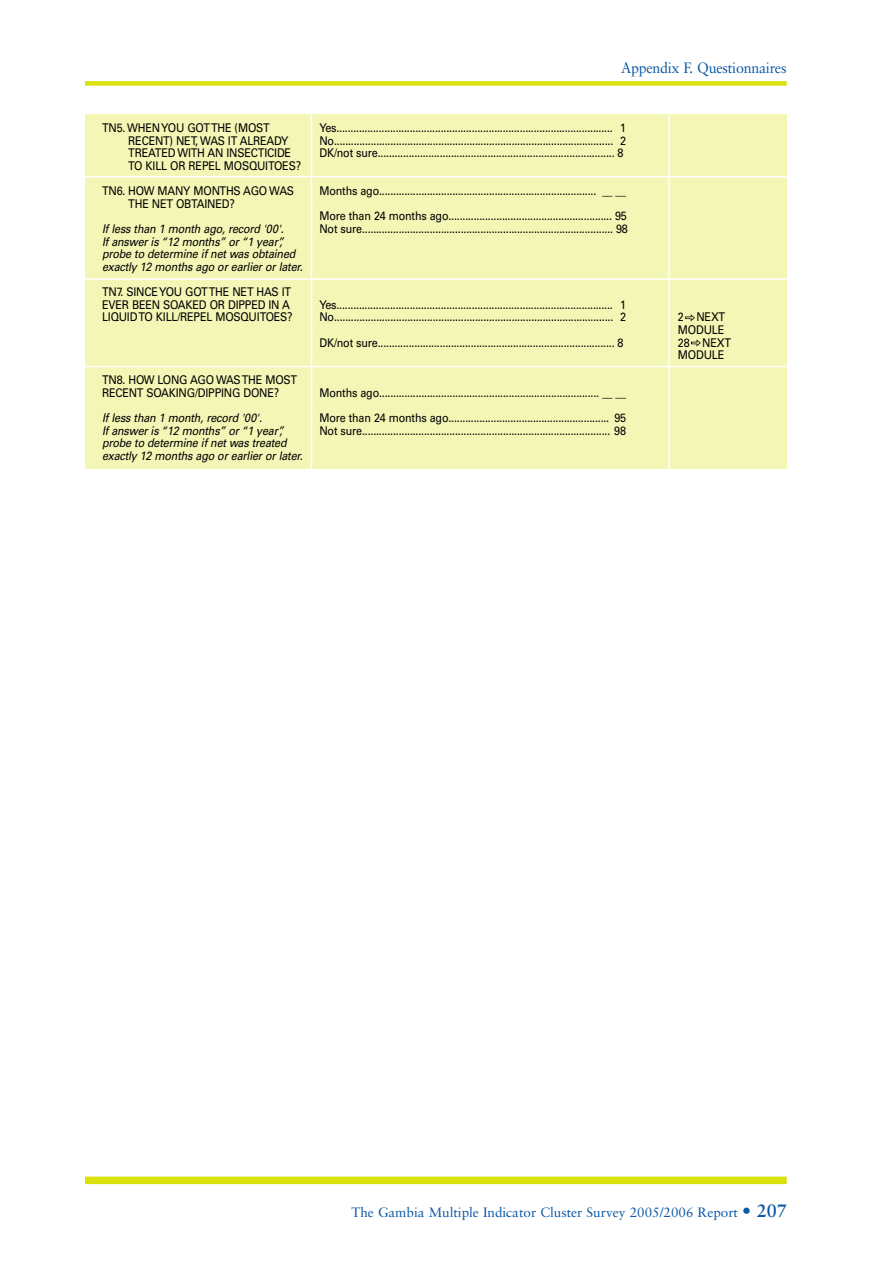
<style>
.page{position:relative;width:893px;height:1263px;background:#fff}
.page>*{position:absolute;margin:0;border:0;box-sizing:border-box;transform-origin:0 0}
.t1{font:15px "Sabon";letter-spacing:-.015em;color:#0a58a5;scale:.95 1}
.t2{font:13.5px "Sabon";color:#0a58a5}
.t3{font:12px/12.6px "Univers";letter-spacing:-.015em;color:#000;scale:.9 1}
.t4{font:italic 12px/12.6px "Univers";letter-spacing:-.015em;color:#000;scale:.9 1}
.s1{font-weight:700;font-size:18px}
</style>
<div class="page">
<div style="left:85px;top:81px;width:702px;height:5px;background:#d9e109"></div>
<div style="left:85px;top:1176px;width:702px;height:8px;background:#d9e109"></div>
<div style="left:85px;top:115px;width:702px;height:354px;background:#f4f6b5"></div>
<svg style="left:691px;top:339px;width:10px;height:7px"></svg>
<svg style="left:685px;top:314px;width:10px;height:7px"></svg>
<hr style="left:311px;top:115px;width:1px;height:354px;background:#fff">
<hr style="left:668px;top:115px;width:2px;height:354px;background:#fff">
<hr style="left:85px;top:176px;width:702px;height:1px;background:#fff">
<hr style="left:85px;top:278px;width:702px;height:2px;background:#fff">
<hr style="left:85px;top:366px;width:702px;height:1px;background:#fff">
<p class="t1" style="left:621px;top:61px;width:176px">Appendix F. Questionnaires</p>
<p class="t3" style="left:128px;top:123px;width:194px;text-indent:-26px">TN5. WHEN YOU GOT THE (MOST<br>RECENT) NET, WAS IT ALREADY<br>TREATED WITH AN INSECTICIDE<br>TO KILL OR REPEL MOSQUITOES?</p>
<p class="t3" style="left:128px;top:186px;width:186px;text-indent:-26px">TN6. HOW MANY MONTHS AGO WAS<br>THE NET OBTAINED?</p>
<p class="t4" style="left:102px;top:224px;width:225px">If less than 1 month ago, record '00'.<br>If answer is “12 months” or “1 year”, probe to determine if net was obtained exactly 12 months ago or earlier or later.</p>
<p class="t3" style="left:102px;top:287px;width:213px">TN7. SINCE YOU GOT THE NET HAS IT<br>EVER BEEN SOAKED OR DIPPED IN A<br>LIQUID TO KILL/REPEL MOSQUITOES?</p>
<p class="t3" style="left:102px;top:375px;width:218px">TN8. HOW LONG AGO WAS THE MOST<br>RECENT SOAKING/DIPPING DONE?</p>
<p class="t4" style="left:102px;top:413px;width:225px">If less than 1 month, record '00'.<br>If answer is “12 months” or “1 year”, probe to determine if net was treated exactly 12 months ago or earlier or later.</p>
<p class="t3" style="left:319px;top:123px;width:342px;text-align:justify">Yes.................................................................................................. 1<br>No................................................................................................... 2<br>DK/not sure.................................................................................... 8</p>
<p class="t3" style="left:319px;top:179px;width:343px;line-height:25.2px">Months ago............................................................................. __ __<br>More than 24 months ago.......................................................... 95</p>
<p class="t3" style="left:319px;top:224px;width:344px">Not sure......................................................................................... 98</p>
<p class="t3" style="left:319px;top:299px;width:342px">Yes.................................................................................................. 1<br>No................................................................................................... 2</p>
<p class="t3" style="left:319px;top:337px;width:339px">DK/not sure.................................................................................... 8</p>
<p class="t3" style="left:319px;top:381px;width:342px;line-height:25.2px">Months ago.............................................................................. __ __<br>More than 24 months ago......................................................... 95</p>
<p class="t3" style="left:319px;top:425px;width:342px">Not sure........................................................................................ 98</p>
<p class="t3" style="left:678px;top:312px;width:61px">2 NEXT<br>MODULE<br>28 NEXT<br>MODULE</p>
<p class="t2" style="left:351px;top:1206px;width:437px">The Gambia Multiple Indicator Cluster Survey 2005/2006 Report <span class="s1">• 207</span></p>
</div>
